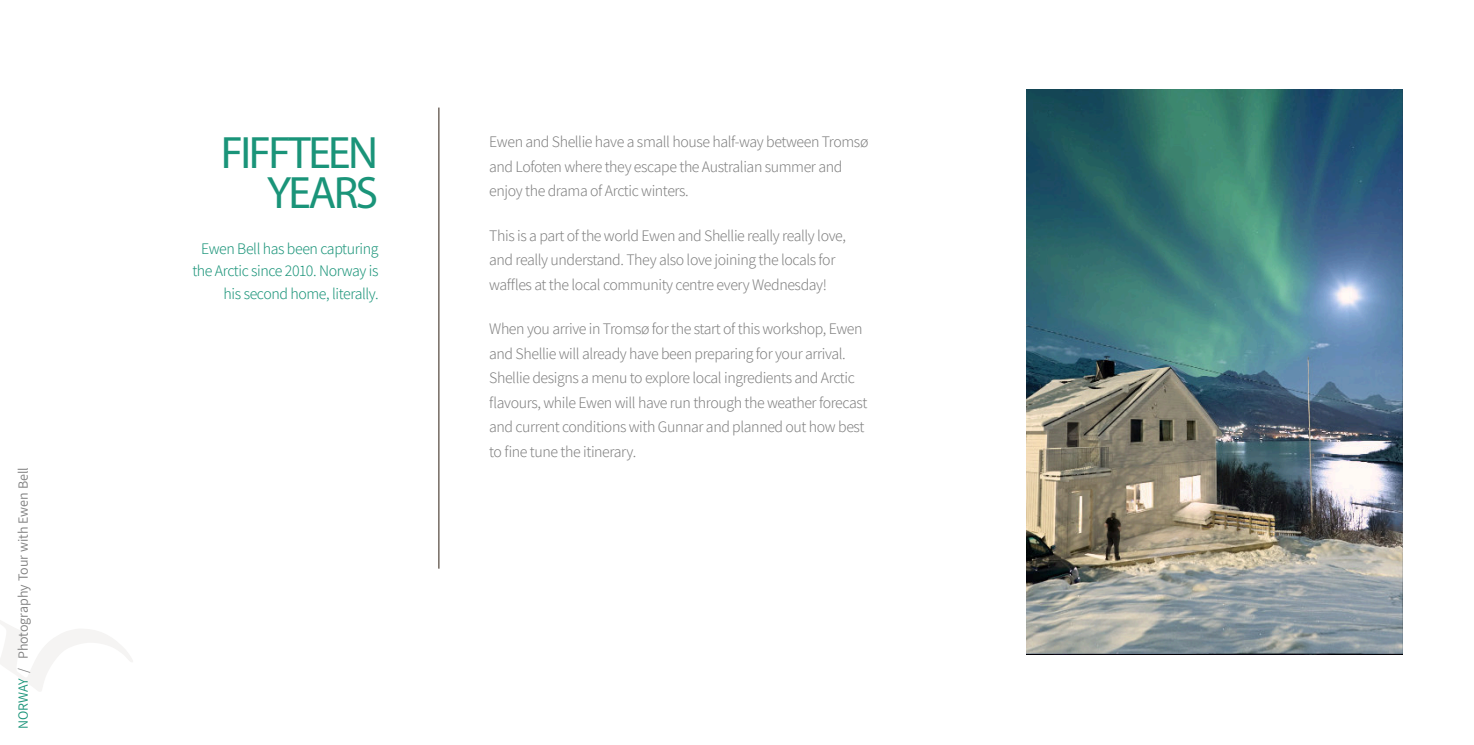
<style>
.page{position:relative;width:1474px;height:745px;background:#fff}
.page>*{position:absolute;margin:0;border:0;box-sizing:border-box;transform-origin:0 0}
.t1{font:45.5px/40.2px "Myriad Pro";letter-spacing:-.055em;color:#1a9479;text-align:right}
.t2{font:300 15.75px/24.5px "Assistant";letter-spacing:-.025em;color:#808080}
.t3{font:300 15.75px/22.8px "Assistant";letter-spacing:-.025em;color:#1a9479;text-align:right}
.t4{font:14px "Assistant";color:#808080}
.s1{color:#1a9479}
</style>
<div class="page">
<hr style="left:438px;top:107px;width:1px;height:461px;background:#2e2014">
<img style="left:1026px;top:90px;width:375px;height:563px">
<p class="t4" style="left:14px;top:729px;width:263px;rotate:-90deg"><span class="s1">NORWAY</span> / Photography Tour with Ewen Bell</p>
<h1 class="t1" style="left:221px;top:136px;width:159px">FIFFTEEN<br>YEARS</h1>
<p class="t3" style="left:192px;top:236px;width:188px">Ewen Bell has been capturing the Arctic since 2010. Norway is his second home, literally.</p>
<p class="t2" style="left:489px;top:129px;width:381px">Ewen and Shellie have a small house half-way between Tromsø and Lofoten where they escape the Australian summer and enjoy the drama of Arctic winters.</p>
<p class="t2" style="left:489px;top:222px;width:358px">This is a part of the world Ewen and Shellie really really love, and really understand. They also love joining the locals for waffles at the local community centre every Wednesday!</p>
<p class="t2" style="left:489px;top:316px;width:379px">When you arrive in Tromsø for the start of this workshop, Ewen and Shellie will already have been preparing for your arrival.<br>Shellie designs a menu to explore local ingredients and Arctic flavours, while Ewen will have run through the weather forecast and current conditions with Gunnar and planned out how best to fine tune the itinerary.</p>
</div>
